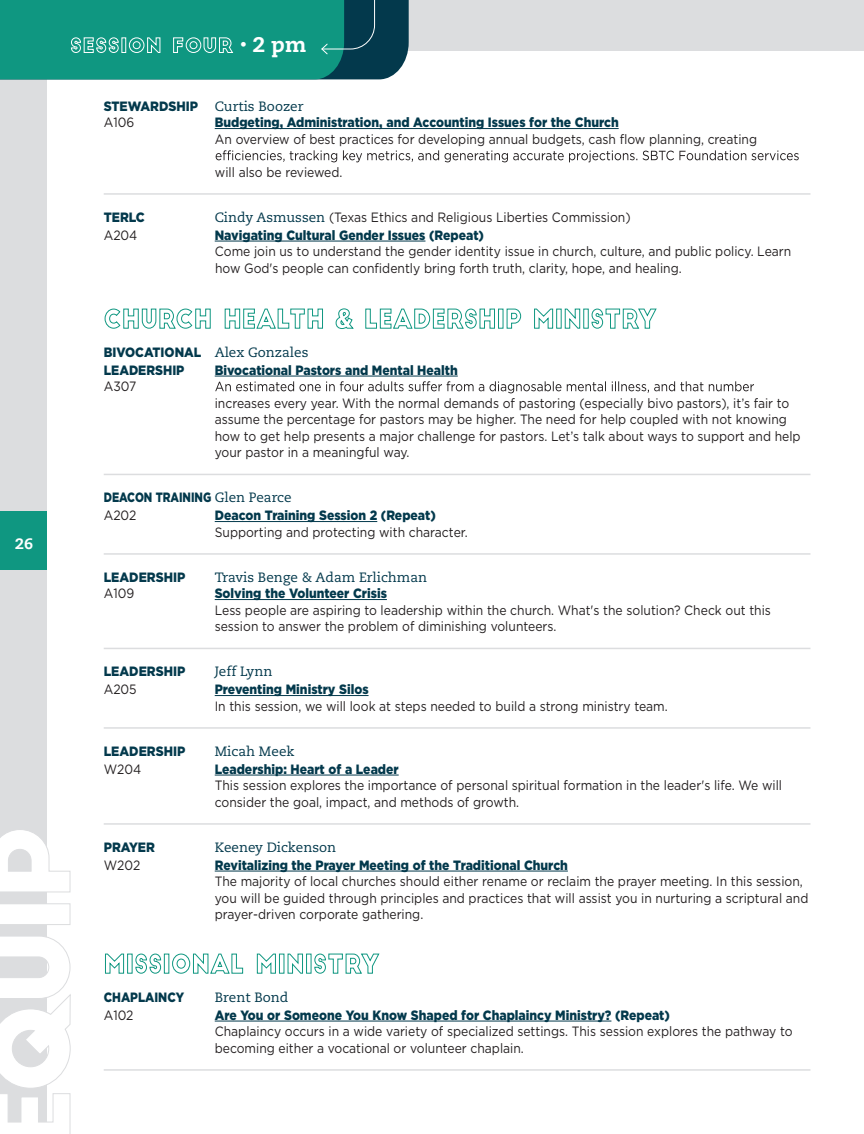
<style>
.page{position:relative;width:864px;height:1134px;background:#dcdddf}
.page>*{position:absolute;margin:0;border:0;box-sizing:border-box;transform-origin:0 0}
.t1{font:800 21px "Caecilia LT Pro 85";color:#fff}
.t2{font:800 15px "Caecilia LT Pro 85";color:#fff}
.t3{font:13.5px/16.5px "Gotham";color:#231f20;scale:.9 1}
.t4{font:13.5px/16.5px "Caecilia LT Pro 55 Roman";color:#03394c}
.t5{font:900 13.5px/18px "Gotham";color:#03394c;scale:.9 1}
.t6{font:900 13.5px "Gotham";color:#03394c;scale:.91 1}
.t7{font:900 13.5px/18px "Gotham";color:#03394c;scale:.8 1}
.t8{font:900 13.5px "Gotham";color:#03394c;scale:.86 1}
.s1{font-size:13.5px}
.s2{font-family:"Gotham";font-weight:900}
.s3{font-family:"Gotham";color:#231f20}
.s4{font-weight:900;color:#03394c}
.s5{font-family:"Caecilia LT Pro 55 Roman";color:#03394c}
.s6{font-family:"Caecilia LT Pro 55 Roman";font-weight:400}
.s7{font-weight:400;color:#231f20}
</style>
<div class="page">
<div style="left:0;top:512px;width:63px;height:58px;background:#0f9781"></div>
<div style="left:48px;top:51px;width:816px;height:1083px;background:#fff"></div>
<svg style="left:0;top:935px;width:71px;height:199px"></svg>
<svg style="left:0;top:903px;width:70px;height:22px"></svg>
<svg style="left:0;top:829px;width:71px;height:64px"></svg>
<svg style="left:0;top:0;width:409px;height:79px;background:#158b7d"></svg>
<hr style="left:215px;top:128px;width:404px;height:1px;background:#03394c">
<hr style="left:104px;top:193px;width:706px;height:2px;background:#dcdddf">
<hr style="left:215px;top:241px;width:210px;height:1px;background:#03394c">
<hr style="left:215px;top:376px;width:243px;height:1px;background:#03394c">
<hr style="left:104px;top:474px;width:706px;height:1px;background:#dcdddf">
<hr style="left:215px;top:521px;width:162px;height:1px;background:#03394c">
<hr style="left:104px;top:553px;width:706px;height:2px;background:#dcdddf">
<hr style="left:215px;top:599px;width:172px;height:1px;background:#03394c">
<hr style="left:104px;top:648px;width:706px;height:1px;background:#dcdddf">
<hr style="left:215px;top:695px;width:154px;height:1px;background:#03394c">
<hr style="left:104px;top:727px;width:706px;height:2px;background:#dcdddf">
<hr style="left:215px;top:775px;width:184px;height:1px;background:#03394c">
<hr style="left:104px;top:823px;width:706px;height:2px;background:#dcdddf">
<hr style="left:215px;top:871px;width:353px;height:1px;background:#03394c">
<hr style="left:215px;top:1021px;width:396px;height:1px;background:#03394c">
<hr style="left:104px;top:1069px;width:706px;height:2px;background:#dcdddf">
<svg style="left:216px;top:150px;width:583px;height:12px"></svg>
<svg style="left:104px;top:308px;width:107px;height:21px"></svg>
<svg style="left:224px;top:308px;width:99px;height:21px"></svg>
<svg style="left:335px;top:308px;width:19px;height:21px"></svg>
<svg style="left:365px;top:308px;width:130px;height:21px"></svg>
<div style="left:498px;top:309px;width:5px;height:20px;border:1px solid #0f9781"></div>
<svg style="left:506px;top:308px;width:15px;height:21px"></svg>
<svg style="left:534px;top:308px;width:19px;height:21px"></svg>
<div style="left:556px;top:309px;width:6px;height:20px;border:1px solid #0f9781"></div>
<svg style="left:564px;top:308px;width:16px;height:21px"></svg>
<div style="left:583px;top:309px;width:6px;height:20px;border:1px solid #0f9781"></div>
<svg style="left:591px;top:308px;width:66px;height:21px"></svg>
<svg style="left:215px;top:381px;width:539px;height:12px"></svg>
<svg style="left:105px;top:953px;width:19px;height:21px"></svg>
<div style="left:127px;top:954px;width:6px;height:20px;border:1px solid #0f9781"></div>
<svg style="left:135px;top:953px;width:26px;height:21px"></svg>
<div style="left:164px;top:954px;width:5px;height:20px;border:1px solid #0f9781"></div>
<svg style="left:172px;top:953px;width:71px;height:21px"></svg>
<svg style="left:257px;top:953px;width:19px;height:21px"></svg>
<div style="left:279px;top:954px;width:5px;height:20px;border:1px solid #0f9781"></div>
<svg style="left:287px;top:953px;width:16px;height:21px"></svg>
<div style="left:306px;top:954px;width:5px;height:20px;border:1px solid #0f9781"></div>
<svg style="left:314px;top:953px;width:66px;height:21px"></svg>
<p class="t2" style="left:15px;top:534px;width:19px">26</p>
<p class="t1" style="left:240px;top:31px;width:68px"><span class="s1">•</span> 2 pm</p>
<p class="t4" style="left:104px;top:98px;width:201px"><span class="s2">STEWARDSHIP</span> Curtis Boozer<br><span class="s3">A106</span></p>
<p class="t3" style="left:215px;top:114px;width:604px"><span class="s4">Budgeting, Administration, and Accounting Issues for the Church<br></span>An overview of best practices for developing annual budgets, cash flow planning, creating</p>
<p class="t3" style="left:215px;top:163px;width:143px">will also be reviewed.</p>
<p class="t6" style="left:104px;top:208px;width:47px">TERLC</p>
<p class="t3" style="left:215px;top:208px;width:464px"><span class="s5">Cindy Asmussen</span> (Texas Ethics and Religious Liberties Commission)</p>
<p class="t3" style="left:104px;top:226px;width:39px">A204</p>
<p class="t3" style="left:215px;top:226px;width:642px"><span class="s4">Navigating Cultural Gender Issues (Repeat)<br></span>Come join us to understand the gender identity issue in church, culture, and public policy. Learn how God's people can confidently bring forth truth, clarity, hope, and healing.</p>
<p class="t5" style="left:104px;top:343px;width:229px">BIVOCATIONAL <span class="s6">Alex Gonzales<br></span>LEADERSHIP</p>
<p class="t5" style="left:215px;top:361px;width:272px">Bivocational Pastors and Mental Health</p>
<p class="t3" style="left:104px;top:378px;width:38px">A307</p>
<p class="t3" style="left:215px;top:394px;width:653px">increases every year. With the normal demands of pastoring (especially bivo pastors), it’s fair to assume the percentage for pastors may be higher. The need for help coupled with not knowing how to get help presents a major challenge for pastors. Let’s talk about ways to support and help your pastor in a meaningful way.</p>
<p class="t7" style="left:104px;top:488px;width:236px">DEACON TRAINING <span class="s6">Glen Pearce<br></span><span class="s7">A202</span></p>
<p class="t3" style="left:215px;top:507px;width:283px"><span class="s4">Deacon Training Session 2 (Repeat)<br></span>Supporting and protecting with character.</p>
<p class="t6" style="left:104px;top:568px;width:91px">LEADERSHIP</p>
<p class="t4" style="left:215px;top:569px;width:214px">Travis Benge &amp; Adam Erlichman</p>
<p class="t3" style="left:104px;top:585px;width:35px">A109</p>
<p class="t3" style="left:215px;top:585px;width:620px"><span class="s4">Solving the Volunteer Crisis<br></span>Less people are aspiring to leadership within the church. What's the solution? Check out this session to answer the problem of diminishing volunteers.</p>
<p class="t6" style="left:104px;top:662px;width:91px">LEADERSHIP</p>
<p class="t4" style="left:215px;top:663px;width:59px">Jeff Lynn</p>
<p class="t3" style="left:104px;top:681px;width:38px">A205</p>
<p class="t3" style="left:215px;top:681px;width:505px"><span class="s4">Preventing Ministry Silos<br></span>In this session, we will look at steps needed to build a strong ministry team.</p>
<p class="t6" style="left:104px;top:742px;width:91px">LEADERSHIP</p>
<p class="t4" style="left:215px;top:743px;width:81px">Micah Meek</p>
<p class="t3" style="left:104px;top:760px;width:43px">W204</p>
<p class="t3" style="left:215px;top:760px;width:632px"><span class="s4">Leadership: Heart of a Leader<br></span>This session explores the importance of personal spiritual formation in the leader's life. We will consider the goal, impact, and methods of growth.</p>
<p class="t6" style="left:104px;top:838px;width:58px">PRAYER</p>
<p class="t4" style="left:215px;top:839px;width:123px">Keeney Dickenson</p>
<p class="t3" style="left:104px;top:856px;width:42px">W202</p>
<p class="t3" style="left:215px;top:856px;width:661px"><span class="s4">Revitalizing the Prayer Meeting of the Traditional Church<br></span>The majority of local churches should either rename or reclaim the prayer meeting. In this session, you will be guided through principles and practices that will assist you in nurturing a scriptural and prayer-driven corporate gathering.</p>
<p class="t8" style="left:104px;top:988px;width:95px">CHAPLAINCY</p>
<p class="t4" style="left:215px;top:989px;width:75px">Brent Bond</p>
<p class="t3" style="left:104px;top:1006px;width:35px">A102</p>
<p class="t3" style="left:215px;top:1006px;width:644px"><span class="s4">Are You or Someone You Know Shaped for Chaplaincy Ministry? (Repeat)<br></span>Chaplaincy occurs in a wide variety of specialized settings. This session explores the pathway to becoming either a vocational or volunteer chaplain.</p>
</div>
